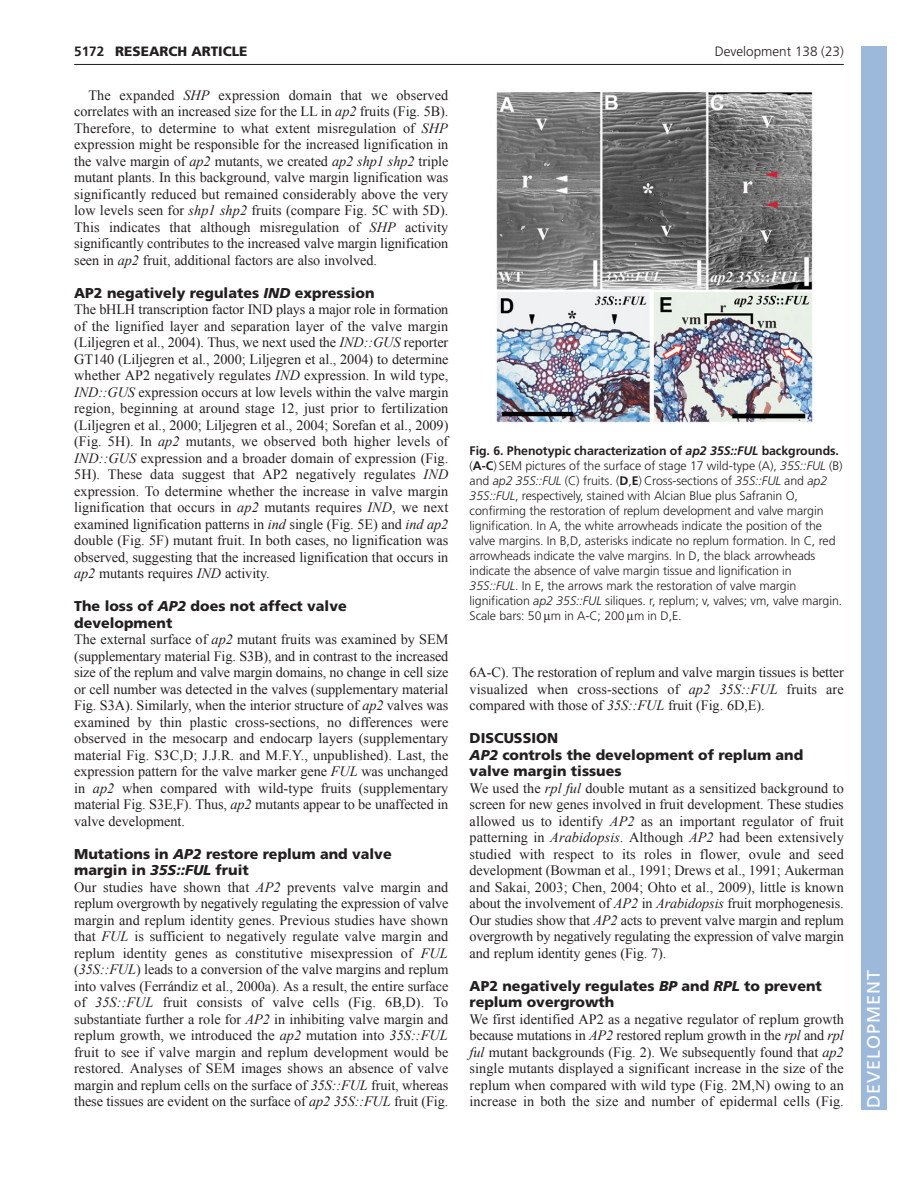
<style>
.page{position:relative;width:918px;height:1188px;background:#fff}
.page>*{position:absolute;margin:0;border:0;box-sizing:border-box;transform-origin:0 0}
.t1{font:18px "Frutiger LT Std";letter-spacing:.055em;color:#fff}
.t2{font:14.25px/16.5px "Times New Roman";letter-spacing:-.005em;color:#231f20;text-align:justify}
.t3{font:900 14.25px/16.5px "Frutiger LT Std";color:#231f20}
.t4{font:300 13.5px "Frutiger LT Std";color:#231f20}
.t5{font:900 13.5px "Frutiger LT Std";color:#231f20}
.t6{font:700 13.5px "Frutiger LT Std";color:#231f20}
.t7{font:300 12.3px/15px "Frutiger LT Std";letter-spacing:-.005em;color:#231f20}
.s1{font-style:italic}
.s2{font-weight:700}
.s3{font-weight:700;font-style:italic}
</style>
<div class="page">
<hr style="left:74px;top:64px;width:770px;height:1px;background:#231f20">
<img style="left:496px;top:92px;width:317px;height:332px">
<div style="left:861px;top:46px;width:25px;height:1064px;background:#9cb9db"></div>
<p class="t5" style="left:115px;top:45px;width:134px">RESEARCH ARTICLE</p>
<p class="t4" style="left:715px;top:46px;width:131px">Development 138 (23)</p>
<p class="t6" style="left:74px;top:46px;width:32px">5172</p>
<p class="t2" style="left:74px;top:87px;width:376px;text-indent:14px">The expanded <span class="s1">SHP</span> expression domain that we observed correlates with an increased size for the LL in <span class="s1">ap2</span> fruits (Fig. 5B).<br>Therefore, to determine to what extent misregulation of <span class="s1">SHP </span>expression might be responsible for the increased lignification in the valve margin of <span class="s1">ap2</span> mutants, we created <span class="s1">ap2 shp1 shp2</span> triple mutant plants. In this background, valve margin lignification was significantly reduced but remained considerably above the very low levels seen for <span class="s1">shp1 shp2</span> fruits (compare Fig. 5C with 5D).<br>This indicates that although misregulation of <span class="s1">SHP</span> activity significantly contributes to the increased valve margin lignification seen in <span class="s1">ap2</span> fruit, additional factors are also involved.</p>
<p class="t3" style="left:74px;top:285px;width:302px">AP2 negatively regulates <span class="s1">IND</span> expression</p>
<p class="t2" style="left:74px;top:301px;width:376px">The bHLH transcription factor IND plays a major role in formation of the lignified layer and separation layer of the valve margin (Liljegren et al., 2004). Thus, we next used the <span class="s1">IND::GUS</span> reporter GT140 (Liljegren et al., 2000; Liljegren et al., 2004) to determine whether AP2 negatively regulates <span class="s1">IND</span> expression. In wild type, <span class="s1">IND::GUS</span> expression occurs at low levels within the valve margin region, beginning at around stage 12, just prior to fertilization (Liljegren et al., 2000; Liljegren et al., 2004; Sorefan et al., 2009) (Fig. 5H). In <span class="s1">ap2</span> mutants, we observed both higher levels of <span class="s1">IND::GUS</span> expression and a broader domain of expression (Fig.<br>5H). These data suggest that AP2 negatively regulates <span class="s1">IND </span>expression. To determine whether the increase in valve margin lignification that occurs in <span class="s1">ap2</span> mutants requires <span class="s1">IND</span>, we next examined lignification patterns in <span class="s1">ind</span> single (Fig. 5E) and <span class="s1">ind ap2 </span>double (Fig. 5F) mutant fruit. In both cases, no lignification was observed, suggesting that the increased lignification that occurs in <span class="s1">ap2</span> mutants requires <span class="s1">IND</span> activity.</p>
<p class="t3" style="left:74px;top:599px;width:274px">The loss of <span class="s1">AP2</span> does not affect valve development</p>
<p class="t2" style="left:74px;top:631px;width:376px">The external surface of <span class="s1">ap2</span> mutant fruits was examined by SEM (supplementary material Fig. S3B), and in contrast to the increased size of the replum and valve margin domains, no change in cell size or cell number was detected in the valves (supplementary material Fig. S3A). Similarly, when the interior structure of <span class="s1">ap2</span> valves was examined by thin plastic cross-sections, no differences were observed in the mesocarp and endocarp layers (supplementary material Fig. S3C,D; J.J.R. and M.F.Y., unpublished). Last, the expression pattern for the valve marker gene <span class="s1">FUL</span> was unchanged in <span class="s1">ap2</span> when compared with wild-type fruits (supplementary material Fig. S3E,F). Thus, <span class="s1">ap2</span> mutants appear to be unaffected in valve development.</p>
<p class="t3" style="left:74px;top:846px;width:319px">Mutations in <span class="s1">AP2</span> restore replum and valve margin in <span class="s1">35S::FUL</span> fruit</p>
<p class="t2" style="left:74px;top:879px;width:376px">Our studies have shown that <span class="s1">AP2</span> prevents valve margin and replum overgrowth by negatively regulating the expression of valve margin and replum identity genes. Previous studies have shown that <span class="s1">FUL</span> is sufficient to negatively regulate valve margin and replum identity genes as constitutive misexpression of <span class="s1">FUL </span>(<span class="s1">35S::FUL</span>) leads to a conversion of the valve margins and replum into valves (Ferrándiz et al., 2000a). As a result, the entire surface of <span class="s1">35S::FUL</span> fruit consists of valve cells (Fig. 6B,D). To substantiate further a role for <span class="s1">AP2</span> in inhibiting valve margin and replum growth, we introduced the <span class="s1">ap2</span> mutation into <span class="s1">35S::FUL </span>fruit to see if valve margin and replum development would be restored. Analyses of SEM images shows an absence of valve margin and replum cells on the surface of <span class="s1">35S::FUL</span> fruit, whereas these tissues are evident on the surface of <span class="s1">ap2 35S::FUL</span> fruit (Fig.</p>
<p class="t7" style="left:470px;top:444px;width:375px"><span class="s2">Fig. 6. Phenotypic characterization of</span> <span class="s3">ap2 35S::FUL</span> <span class="s2">backgrounds. </span>(<span class="s2">A-C</span>) SEM pictures of the surface of stage 17 wild-type (A), <span class="s1">35S::FUL</span> (B) and <span class="s1">ap2 35S::FUL</span> (C) fruits. (<span class="s2">D</span>,<span class="s2">E</span>) Cross-sections of <span class="s1">35S::FUL</span> and <span class="s1">ap2<br>35S::FUL</span>, respectively, stained with Alcian Blue plus Safranin O, confirming the restoration of replum development and valve margin lignification. In A, the white arrowheads indicate the position of the valve margins. In B,D, asterisks indicate no replum formation. In C, red arrowheads indicate the valve margins. In D, the black arrowheads indicate the absence of valve margin tissue and lignification in <span class="s1">35S::FUL</span>. In E, the arrows mark the restoration of valve margin lignification <span class="s1">ap2 35S::FUL</span> siliques. r, replum; v, valves; vm, valve margin.<br>Scale bars: 50 m in A-C; 200 m in D,E.</p>
<p class="t2" style="left:470px;top:664px;width:376px">6A-C). The restoration of replum and valve margin tissues is better visualized when cross-sections of <span class="s1">ap2 35S::FUL</span> fruits are compared with those of <span class="s1">35S::FUL</span> fruit (Fig. 6D,E).</p>
<p class="t3" style="left:470px;top:731px;width:335px">DISCUSSION<br><span class="s1">AP2</span> controls the development of replum and valve margin tissues</p>
<p class="t2" style="left:470px;top:780px;width:376px">We used the <span class="s1">rpl ful</span> double mutant as a sensitized background to screen for new genes involved in fruit development. These studies allowed us to identify <span class="s1">AP2</span> as an important regulator of fruit patterning in <span class="s1">Arabidopsis</span>. Although <span class="s1">AP2</span> had been extensively studied with respect to its roles in flower, ovule and seed development (Bowman et al., 1991; Drews et al., 1991; Aukerman and Sakai, 2003; Chen, 2004; Ohto et al., 2009), little is known about the involvement of <span class="s1">AP2</span> in <span class="s1">Arabidopsis</span> fruit morphogenesis.<br>Our studies show that <span class="s1">AP2</span> acts to prevent valve margin and replum overgrowth by negatively regulating the expression of valve margin and replum identity genes (Fig. 7).</p>
<p class="t3" style="left:470px;top:978px;width:354px">AP2 negatively regulates <span class="s1">BP</span> and <span class="s1">RPL</span> to prevent replum overgrowth</p>
<p class="t2" style="left:470px;top:1011px;width:376px">We first identified AP2 as a negative regulator of replum growth because mutations in <span class="s1">AP2</span> restored replum growth in the <span class="s1">rpl</span> and <span class="s1">rpl ful</span> mutant backgrounds (Fig. 2). We subsequently found that <span class="s1">ap2 </span>single mutants displayed a significant increase in the size of the replum when compared with wild type (Fig. 2M,N) owing to an increase in both the size and number of epidermal cells (Fig.</p>
<p class="t1" style="left:863px;top:1108px;width:140px;rotate:-90deg">DEVELOPMENT</p>
</div>
